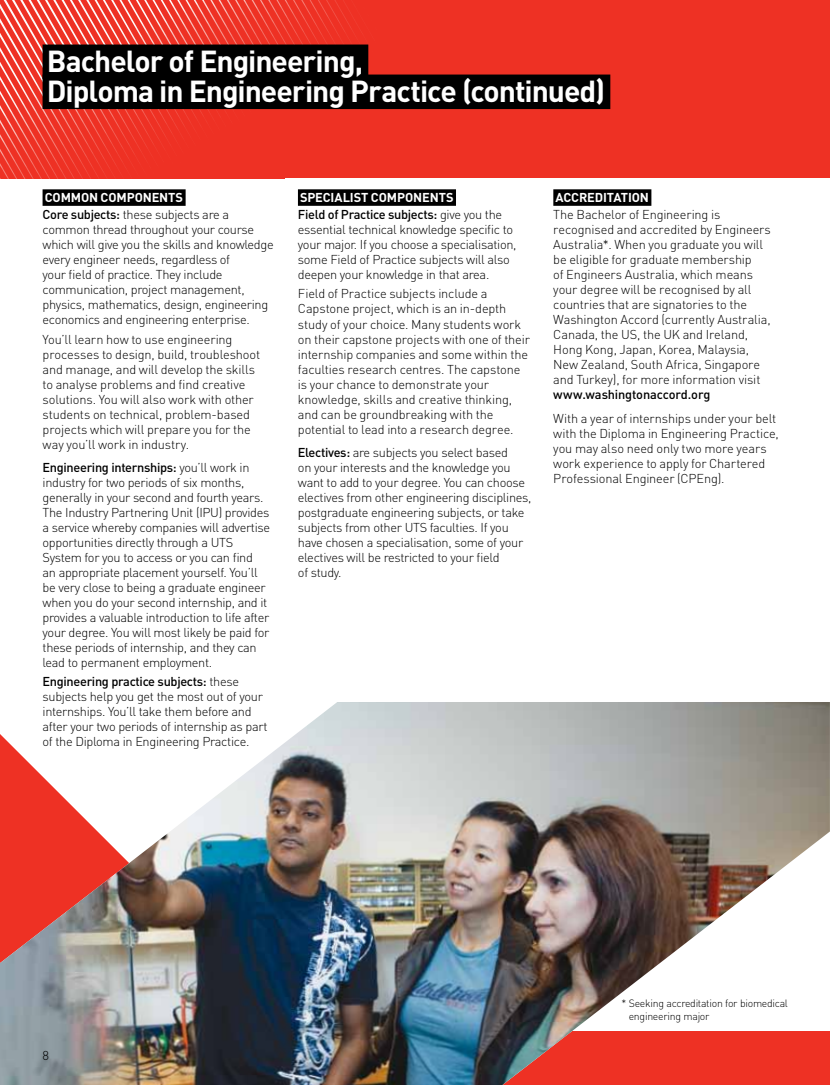
<style>
.page{position:relative;width:830px;height:1085px;background:#fff}
.page>*{position:absolute;margin:0;border:0;box-sizing:border-box;transform-origin:0 0}
.t1{font:700 30px/30px "DIN";letter-spacing:-.03em;color:#fff}
.t2{font:300 12.75px/15px "DIN";letter-spacing:-.025em;color:#000}
.t3{font:500 12.75px/17.1px "DIN";letter-spacing:-.02em;color:#000}
.t4{font:700 12.75px "DIN";letter-spacing:-.01em;color:#fff}
.t5{font:300 10.5px/12.8px "DIN";letter-spacing:-.025em;color:#000}
.s1{font-weight:700;color:#fff}
.s2{font-weight:500}
.s3{font-weight:300}
</style>
<div class="page">
<div style="left:0;top:0;width:829px;height:179px;background:#ee3124"></div>
<img style="left:0;top:702px;width:829px;height:382px">
<svg style="left:0;top:0;width:408px;height:206px"></svg>
<div style="left:43px;top:44px;width:325px;height:35px;background:#000"></div>
<div style="left:43px;top:74px;width:567px;height:35px;background:#000"></div>
<div style="left:285px;top:179px;width:268px;height:523px;background:#fff"></div>
<div style="left:43px;top:189px;width:142px;height:17px;background:#000"></div>
<div style="left:298px;top:189px;width:158px;height:17px;background:#000"></div>
<div style="left:553px;top:189px;width:98px;height:17px;background:#000"></div>
<h1 class="t1" style="left:47px;top:45px;width:559px">Bachelor of Engineering,<br>Diploma in Engineering Practice (continued)</h1>
<p class="t2" style="left:43px;top:189px;width:188px;line-height:17.1px"><span class="s1">Common components<br></span><span class="s2">Core subjects:</span> these subjects are a</p>
<p class="t2" style="left:43px;top:222px;width:232px">common thread throughout your course which will give you the skills and knowledge every engineer needs, regardless of<br>your field of practice. They include communication, project management, physics, mathematics, design, engineering economics and engineering enterprise.</p>
<p class="t2" style="left:43px;top:331px;width:219px">You’ll learn how to use engineering processes to design, build, troubleshoot and manage, and will develop the skills to analyse problems and find creative solutions. You will also work with other students on technical, problem-based projects which will prepare you for the way you’ll work in industry.</p>
<p class="t2" style="left:43px;top:460px;width:229px"><span class="s2">Engineering internships:</span> you’ll work in industry for two periods of six months, generally in your second and fourth years.<br>The Industry Partnering Unit (IPU) provides a service whereby companies will advertise opportunities directly through a UTS System for you to access or you can find<br>an appropriate placement yourself. You’ll be very close to being a graduate engineer when you do your second internship, and it provides a valuable introduction to life after your degree. You will most likely be paid for these periods of internship, and they can lead to permanent employment.</p>
<p class="t2" style="left:43px;top:674px;width:226px"><span class="s2">Engineering practice subjects:</span> these subjects help you get the most out of your internships. You’ll take them before and after your two periods of internship as part of the Diploma in Engineering Practice.</p>
<p class="t3" style="left:298px;top:188px;width:206px"><span class="s1">Specialist Components<br></span>Field of Practice subjects: <span class="s3">give you the</span></p>
<p class="t2" style="left:298px;top:222px;width:220px">essential technical knowledge specific to your major. If you choose a specialisation, some Field of Practice subjects will also deepen your knowledge in that area.</p>
<p class="t2" style="left:298px;top:286px;width:233px">Field of Practice subjects include a Capstone project, which is an in-depth study of your choice. Many students work on their capstone projects with one of their internship companies and some within the faculties research centres. The capstone is your chance to demonstrate your knowledge, skills and creative thinking, and can be groundbreaking with the potential to lead into a research degree.</p>
<p class="t2" style="left:298px;top:445px;width:235px"><span class="s2">Electives:</span> are subjects you select based<br>on your interests and the knowledge you want to add to your degree. You can choose electives from other engineering disciplines, postgraduate engineering subjects, or take subjects from other UTS faculties. If you have chosen a specialisation, some of your electives will be restricted to your field<br>of study.</p>
<p class="t4" style="left:555px;top:189px;width:95px">Accreditation</p>
<p class="t2" style="left:553px;top:207px;width:219px">The Bachelor of Engineering is recognised and accredited by Engineers Australia*. When you graduate you will be eligible for graduate membership<br>of Engineers Australia, which means your degree will be recognised by all countries that are signatories to the Washington Accord (currently Australia, Canada, the US, the UK and Ireland, Hong Kong, Japan, Korea, Malaysia, New Zealand, South Africa, Singapore and Turkey), for more information visit</p>
<p class="t3" style="left:553px;top:385px;width:159px">www.washingtonaccord.org</p>
<p class="t2" style="left:553px;top:410px;width:227px">With a year of internships under your belt with the Diploma in Engineering Practice, you may also need only two more years work experience to apply for Chartered Professional Engineer (CPEng).</p>
<p class="t2" style="left:43px;top:1047px;width:8px">8</p>
<p class="t5" style="left:628px;top:996px;width:161px;text-indent:-7px">* Seeking accreditation for biomedical engineering major</p>
</div>
